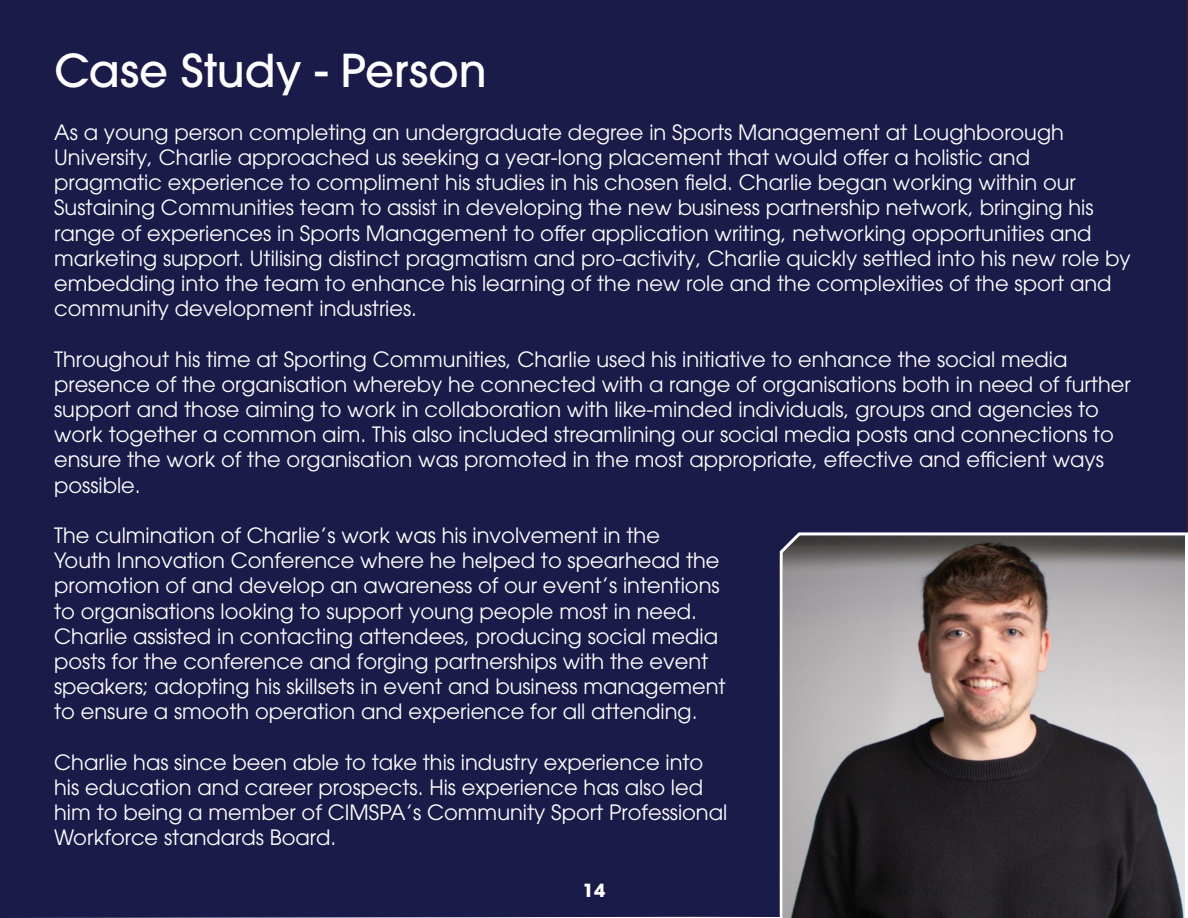
<style>
.page{position:relative;width:1188px;height:918px;background:#fff}
.page>*{position:absolute;margin:0;border:0;box-sizing:border-box;transform-origin:0 0}
.t1{font:500 45px "ITC Avant Garde Pro";color:#fff}
.t2{font:21px/25.2px "ITC Avant Garde Pro";color:#fff}
.t3{font:700 18px "ITC Avant Garde Pro";color:#fff}
</style>
<div class="page">
<div style="left:0;top:0;width:1187px;height:918px;background:#1b1b4a"></div>
<hr style="left:1187px;top:0;width:1px;height:918px;background:#710d15">
<svg style="left:778px;top:530px;width:410px;height:388px;background:#777070"></svg>
<p class="t1" style="left:54px;top:42px;width:434px">Case Study - Person</p>
<p class="t2" style="left:54px;top:119px;width:1078px">As a young person completing an undergraduate degree in Sports Management at Loughborough University, Charlie approached us seeking a year-long placement that would offer a holistic and pragmatic experience to compliment his studies in his chosen field. Charlie began working within our Sustaining Communities team to assist in developing the new business partnership network, bringing his range of experiences in Sports Management to offer application writing, networking opportunities and marketing support. Utilising distinct pragmatism and pro-activity, Charlie quickly settled into his new role by embedding into the team to enhance his learning of the new role and the complexities of the sport and community development industries.</p>
<p class="t2" style="left:54px;top:346px;width:1078px">Throughout his time at Sporting Communities, Charlie used his initiative to enhance the social media presence of the organisation whereby he connected with a range of organisations both in need of further support and those aiming to work in collaboration with like-minded individuals, groups and agencies to work together a common aim. This also included streamlining our social media posts and connections to ensure the work of the organisation was promoted in the most appropriate, effective and efficient ways possible.</p>
<p class="t2" style="left:54px;top:522px;width:673px">The culmination of Charlie’s work was his involvement in the<br>Youth Innovation Conference where he helped to spearhead the promotion of and develop an awareness of our event’s intentions to organisations looking to support young people most in need.<br>Charlie assisted in contacting attendees, producing social media posts for the conference and forging partnerships with the event speakers; adopting his skillsets in event and business management to ensure a smooth operation and experience for all attending.</p>
<p class="t2" style="left:54px;top:749px;width:675px">Charlie has since been able to take this industry experience into his education and career prospects. His experience has also led him to being a member of CIMSPA’s Community Sport Professional Workforce standards Board.</p>
<p class="t3" style="left:583px;top:878px;width:24px">14</p>
</div>
